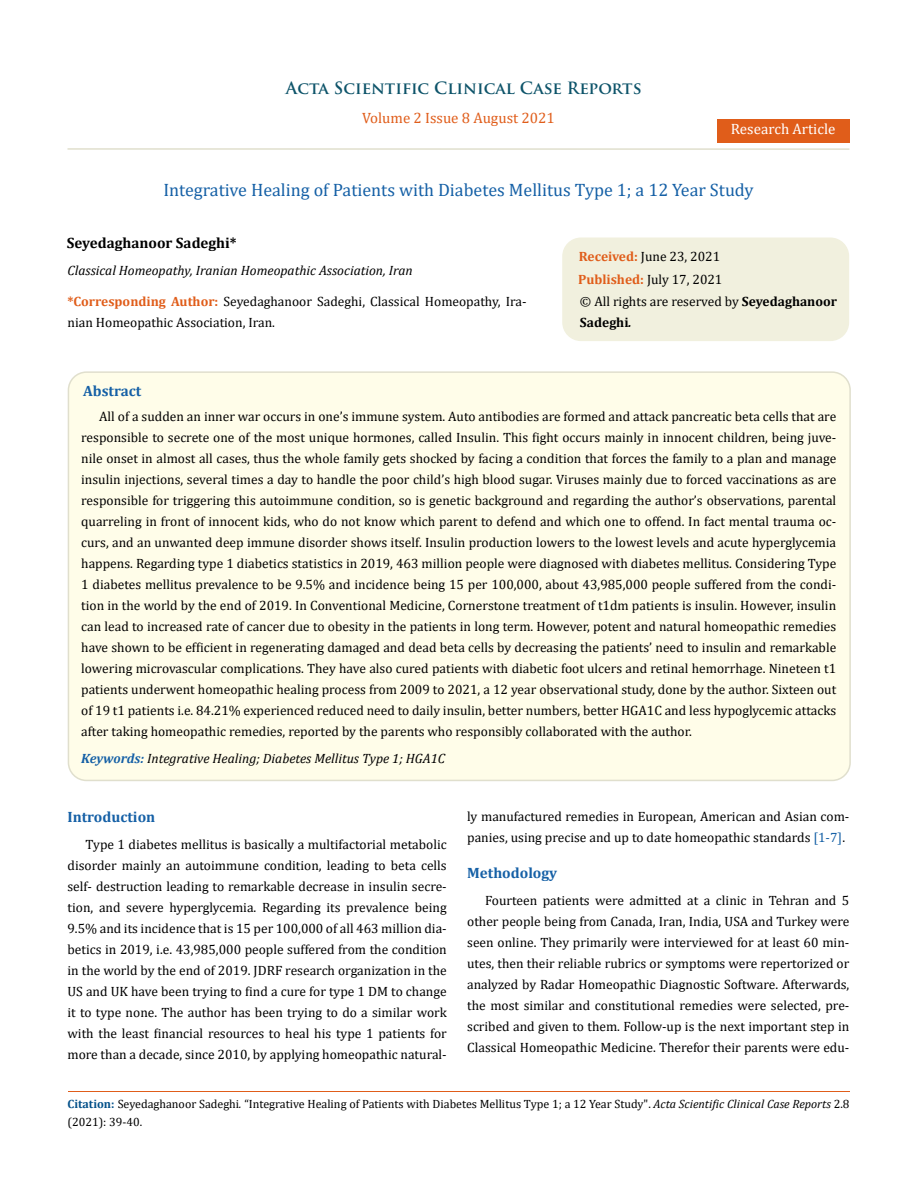
<style>
.page{position:relative;width:917px;height:1188px;background:#fff}
.page>*{position:absolute;margin:0;border:0;box-sizing:border-box;transform-origin:0 0}
.t1{font:18px "Cambria";color:#1560a6}
.t2{font:700 16.5px "Trajan Pro";color:#0e546a}
.t3{font:700 15px "Cambria";color:#1560a6}
.t4{font:15px "Cambria";color:#e05d1a}
.t5{font:700 15px "Cambria";color:#000}
.t6{font:15px "Cambria";color:#fff}
.t7{font:13.5px/21px "Cambria";color:#000}
.t8{font:italic 13.5px "Cambria";color:#000}
.t9{font:12px/18px "Cambria";color:#000}
.s1{font-weight:700;color:#e05d1a}
.s2{font-weight:700}
.s3{font-weight:700;font-style:italic}
.s4{font-weight:700;color:#1560a6}
.s5{color:#1560a6}
.s6{font-weight:700;color:#035089}
.s7{font-style:italic}
</style>
<div class="page">
<div style="left:717px;top:119px;width:132px;height:23px;background:#e05d1a"></div>
<div style="left:563px;top:238px;width:285px;height:102px;background:#f1f0de;border-radius:18px"></div>
<div style="left:562px;top:238px;width:287px;height:103px;border:2px solid #f1f0de;border-radius:18px"></div>
<div style="left:68px;top:372px;width:782px;height:408px;background:#fffde9;border-radius:18px"></div>
<div style="left:68px;top:371px;width:782px;height:410px;border:2px solid #e0dfcd;border-radius:18px"></div>
<hr style="left:68px;top:1091px;width:781px;height:1px;background:#e05d1a">
<hr style="left:67px;top:148px;width:782px;height:2px;background:#e0dfcd">
<p class="t2" style="left:286px;top:77px;width:357px">Acta Scientific Clinical Case Reports</p>
<p class="t4" style="left:362px;top:109px;width:194px">Volume 2 Issue 8 August 2021</p>
<p class="t6" style="left:731px;top:120px;width:106px">Research Article</p>
<h1 class="t1" style="left:163px;top:180px;width:591px">Integrative Healing of Patients with Diabetes Mellitus Type 1; a 12 Year Study</h1>
<p class="t5" style="left:67px;top:233px;width:171px">Seyedaghanoor Sadeghi*</p>
<p class="t8" style="left:67px;top:261px;width:347px">Classical Homeopathy, Iranian Homeopathic Association, Iran</p>
<p class="t7" style="left:67px;top:291px;width:460px"><span class="s1">*Corresponding Author:</span> Seyedaghanoor Sadeghi, Classical Homeopathy, Ira&shy;nian Homeopathic Association, Iran.</p>
<p class="t7" style="left:578px;top:245px;width:146px;line-height:23px"><span class="s1">Received:</span> June 23, 2021<br><span class="s1">Published:</span> July 17, 2021</p>
<p class="t7" style="left:580px;top:291px;width:259px">© All rights are reserved by <span class="s2">Seyedaghanoor<br>Sadeghi</span><span class="s3">.</span></p>
<p class="t3" style="left:83px;top:380px;width:60px">Abstract</p>
<p class="t7" style="left:81px;top:406px;width:756px;text-align:justify;text-indent:18px">All of a sudden an inner war occurs in one’s immune system. Auto antibodies are formed and attack pancreatic beta cells that are responsible to secrete one of the most unique hormones, called Insulin. This fight occurs mainly in innocent children, being juve&shy;nile onset in almost all cases, thus the whole family gets shocked by facing a condition that forces the family to a plan and manage insulin injections, several times a day to handle the poor child’s high blood sugar. Viruses mainly due to forced vaccinations as are responsible for triggering this autoimmune condition, so is genetic background and regarding the author’s observations, parental quarreling in front of innocent kids, who do not know which parent to defend and which one to offend. In fact mental trauma oc&shy;curs, and an unwanted deep immune disorder shows itself. Insulin production lowers to the lowest levels and acute hyperglycemia happens. Regarding type 1 diabetics statistics in 2019, 463 million people were diagnosed with diabetes mellitus. Considering Type 1 diabetes mellitus prevalence to be 9.5% and incidence being 15 per 100,000, about 43,985,000 people suffered from the condi&shy;tion in the world by the end of 2019. In Conventional Medicine, Cornerstone treatment of t1dm patients is insulin. However, insulin can lead to increased rate of cancer due to obesity in the patients in long term. However, potent and natural homeopathic remedies have shown to be efficient in regenerating damaged and dead beta cells by decreasing the patients’ need to insulin and remarkable lowering microvascular complications. They have also cured patients with diabetic foot ulcers and retinal hemorrhage. Nineteen t1 patients underwent homeopathic healing process from 2009 to 2021, a 12 year observational study, done by the author. Sixteen out of 19 t1 patients i.e. 84.21% experienced reduced need to daily insulin, better numbers, better HGA1C and less hypoglycemic attacks after taking homeopathic remedies, reported by the parents who responsibly collaborated with the author.</p>
<p class="t8" style="left:81px;top:749px;width:365px"><span class="s4">Keywords:</span> Integrative Healing; Diabetes Mellitus Type 1; HGA1C</p>
<p class="t3" style="left:67px;top:806px;width:89px">Introduction</p>
<p class="t7" style="left:67px;top:834px;width:381px;text-align:justify;text-indent:18px">Type 1 diabetes mellitus is basically a multifactorial metabolic disorder mainly an autoimmune condition, leading to beta cells self- destruction leading to remarkable decrease in insulin secre&shy;tion, and severe hyperglycemia. Regarding its prevalence being 9.5% and its incidence that is 15 per 100,000 of all 463 million dia&shy;betics in 2019, i.e. 43,985,000 people suffered from the condition in the world by the end of 2019. JDRF research organization in the US and UK have been trying to find a cure for type 1 DM to change it to type none. The author has been trying to do a similar work with the least financial resources to heal his type 1 patients for more than a decade, since 2010, by applying homeopathic natural-</p>
<p class="t7" style="left:467px;top:805px;width:384px">ly manufactured remedies in European, American and Asian com&shy;panies, using precise and up to date homeopathic standards <span class="s5">[1-7]</span>.</p>
<p class="t3" style="left:467px;top:862px;width:92px">Methodology</p>
<p class="t7" style="left:467px;top:889px;width:384px;text-align:justify;text-indent:18px">Fourteen patients were admitted at a clinic in Tehran and 5 other people being from Canada, Iran, India, USA and Turkey were seen online. They primarily were interviewed for at least 60 min&shy;utes, then their reliable rubrics or symptoms were repertorized or analyzed by Radar Homeopathic Diagnostic Software. Afterwards, the most similar and constitutional remedies were selected, pre&shy;scribed and given to them. Follow-up is the next important step in Classical Homeopathic Medicine. Therefor their parents were edu-</p>
<p class="t9" style="left:67px;top:1095px;width:783px"><span class="s6">Citation:</span> Seyedaghanoor Sadeghi<span class="s7">.</span> “Integrative Healing of Patients with Diabetes Mellitus Type 1; a 12 Year Study". <span class="s7">Acta Scientific Clinical Case Reports</span> 2.8 (2021): 39-40.</p>
</div>
